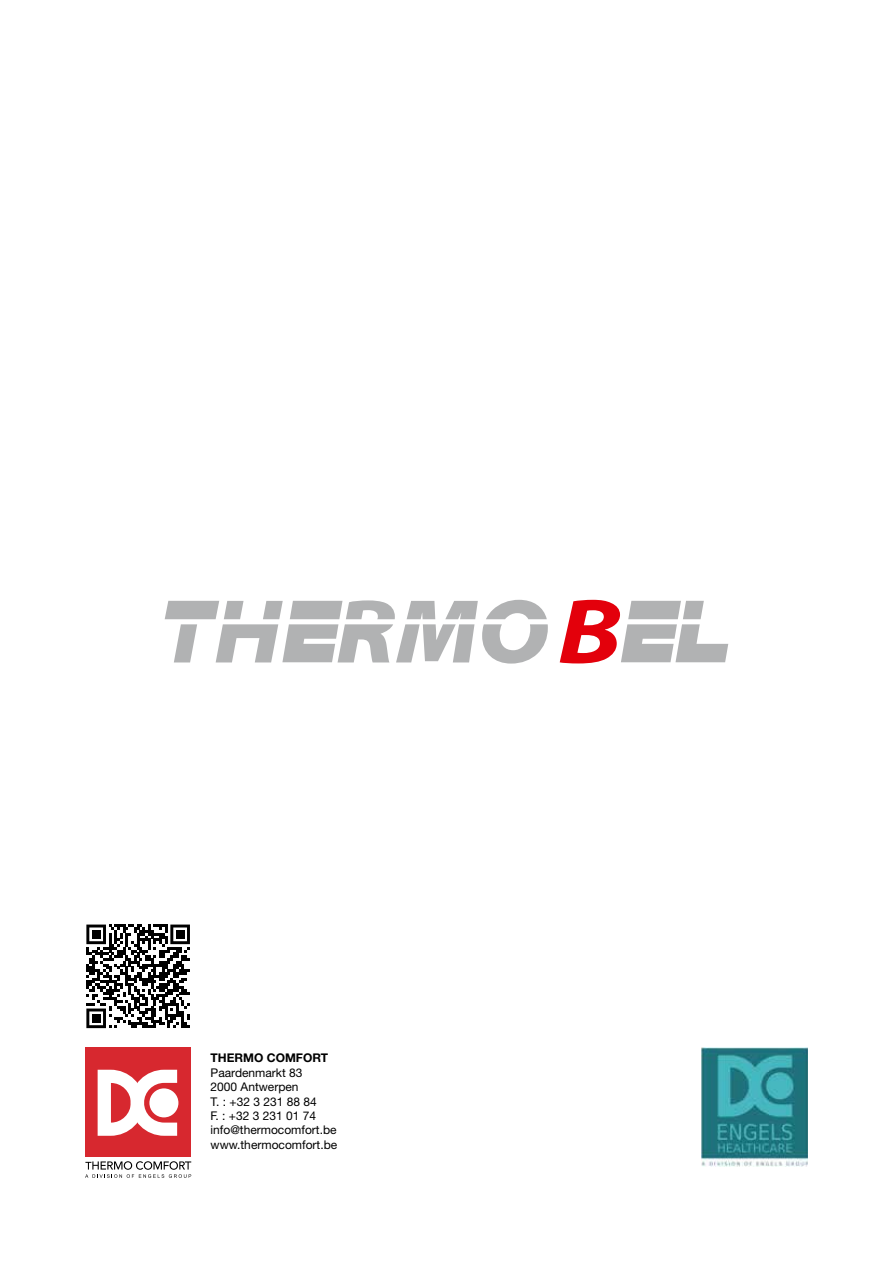
<style>
.page{position:relative;width:893px;height:1263px;background:#fff}
.page>*{position:absolute;margin:0;border:0;box-sizing:border-box;transform-origin:0 0}
.t1{font:italic 700 93.3px "Myriad Pro";color:#e3000b;scale:1.19 1}
.t2{font:12px/14.4px "Helvetica Neue LT Std";color:#000}
.t3{font:700 12px "Helvetica Neue LT Std";color:#000}
</style>
<div class="page">
<svg style="left:621px;top:601px;width:107px;height:61px"></svg>
<svg style="left:165px;top:600px;width:383px;height:63px"></svg>
<div style="left:85px;top:1047px;width:106px;height:109px;background:#d7282f"></div>
<svg style="left:98px;top:1070px;width:79px;height:66px"></svg>
<div style="left:149px;top:1088px;width:29px;height:29px;background:#fff;border-radius:50%"></div>
<svg style="left:85px;top:1161px;width:106px;height:17px"></svg>
<svg style="left:86px;top:924px;width:104px;height:104px"></svg>
<div style="left:92px;top:930px;width:8px;height:8px;background:#000"></div>
<div style="left:176px;top:930px;width:8px;height:8px;background:#000"></div>
<div style="left:92px;top:1014px;width:8px;height:8px;background:#000"></div>
<img style="left:702px;top:1047px;width:106px;height:119px">
<p class="t3" style="left:211px;top:1051px;width:119px">THERMO COMFORT</p>
<p class="t2" style="left:211px;top:1065px;width:128px">Paardenmarkt 83<br>2000 Antwerpen<br>T. : +32 3 231 88 84<br>F. : +32 3 231 01 74 info@thermocomfort.be www.thermocomfort.be</p>
<h1 class="t1" style="left:557px;top:571px;width:56px">B</h1>
</div>
